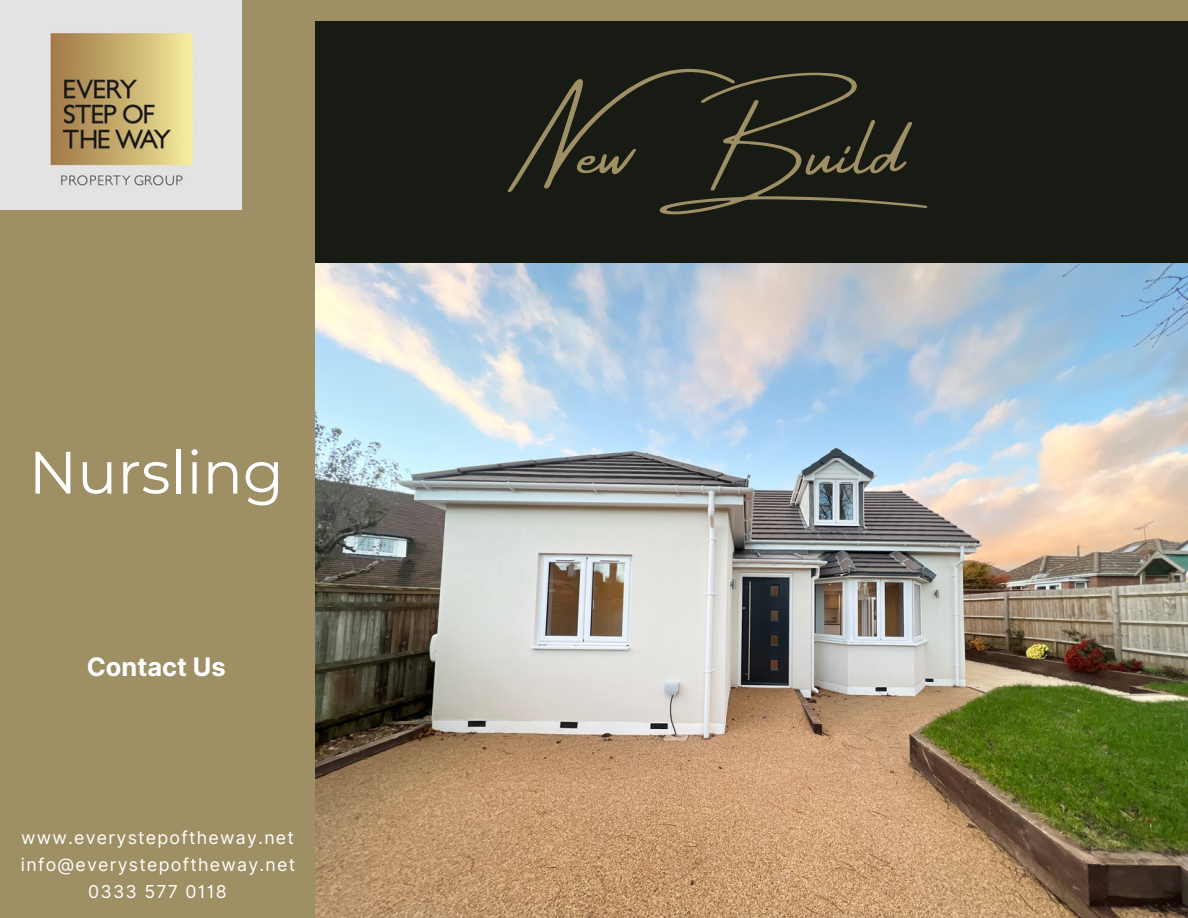
<style>
.page{position:relative;width:1188px;height:918px;background:#181b13}
.page>*{position:absolute;margin:0;border:0;box-sizing:border-box;transform-origin:0 0}
.t1{font:76.8px "Amsterdam Four";color:#9f8f64}
.t2{font:59.7px "Montserrat";color:#fff}
.t3{font:700 25.5px "Inter";color:#fff}
.t4{font:17.7px/27px "Inter";letter-spacing:.07em;color:#fff;text-align:center}
</style>
<div class="page">
<div style="left:0;top:0;width:1188px;height:20px;background:#9f8f64"></div>
<div style="left:0;top:0;width:315px;height:918px;background:#9f8f64"></div>
<img style="left:0;top:0;width:242px;height:209px">
<img style="left:315px;top:263px;width:873px;height:655px">
<h2 class="t2" style="left:29px;top:436px;width:257px">Nursling</h2>
<h3 class="t3" style="left:87px;top:651px;width:140px">Contact Us</h3>
<p class="t4" style="left:21px;top:824px;width:276px">www.everystepoftheway.net info@everystepoftheway.net<br>0333 577 0118</p>
<h1 class="t1" style="left:525px;top:110px;width:404px">New Build</h1>
</div>
